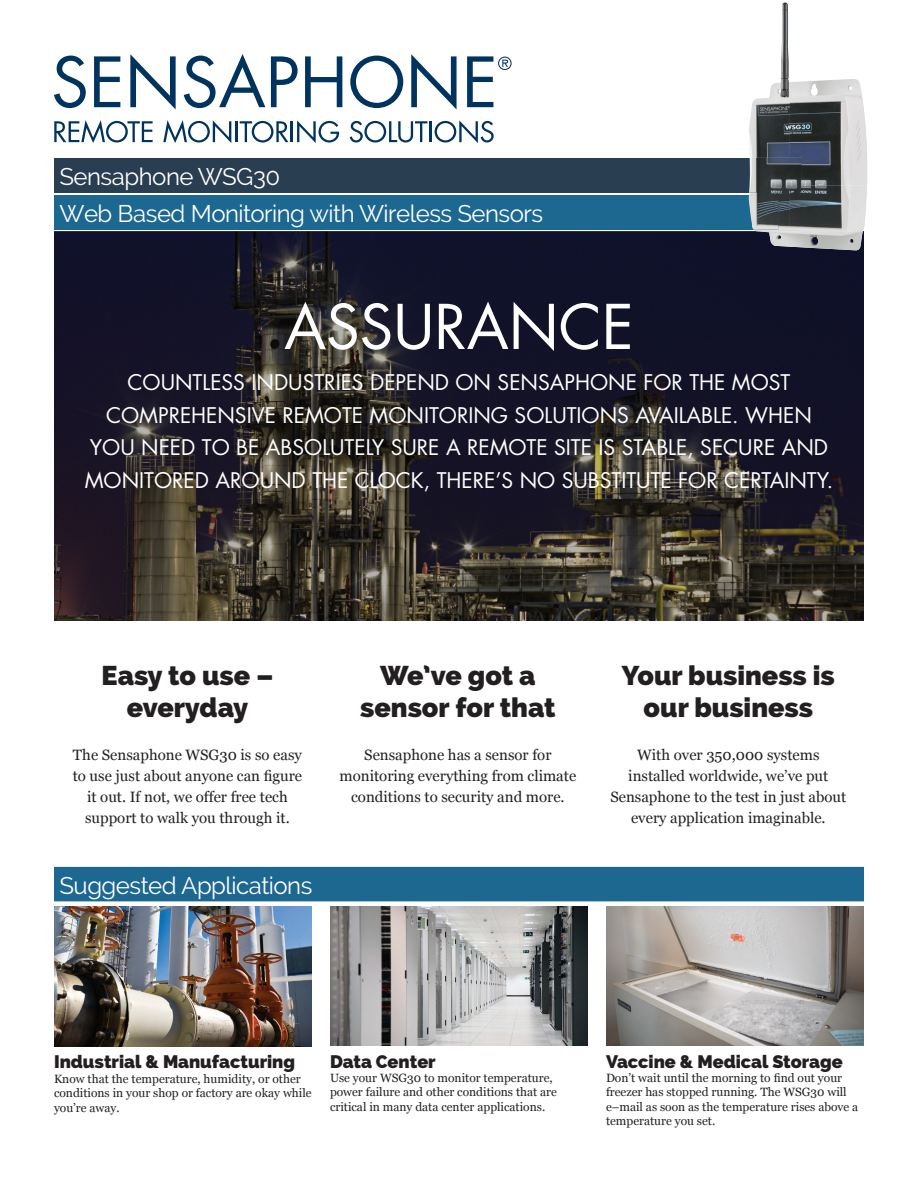
<style>
.page{position:relative;width:918px;height:1188px;background:#fff}
.page>*{position:absolute;margin:0;border:0;box-sizing:border-box;transform-origin:0 0}
.t1{font:60px "Futura";color:#fff}
.t2{font:800 27px/32.4px "Raleway";color:#231f20;text-align:center}
.t3{font:24px/37.2px "Raleway";letter-spacing:-.02em;color:#fff}
.t4{font:21px/33px "Futura";color:#fff;text-align:center}
.t5{font:800 18px "Raleway";color:#231f20}
.t6{font:15px/21px "Georgia";color:#231f20;text-align:center}
.t7{font:12px/14.4px "Georgia";color:#231f20}
</style>
<div class="page">
<img style="left:54px;top:231px;width:810px;height:390px">
<svg style="left:54px;top:56px;width:32px;height:52px"></svg>
<svg style="left:94px;top:56px;width:26px;height:51px"></svg>
<svg style="left:130px;top:54px;width:46px;height:55px"></svg>
<svg style="left:184px;top:54px;width:81px;height:54px"></svg>
<svg style="left:271px;top:56px;width:27px;height:51px"></svg>
<svg style="left:305px;top:56px;width:37px;height:51px"></svg>
<svg style="left:350px;top:56px;width:53px;height:52px"></svg>
<svg style="left:411px;top:54px;width:46px;height:55px"></svg>
<svg style="left:467px;top:56px;width:45px;height:51px"></svg>
<svg style="left:54px;top:120px;width:99px;height:23px"></svg>
<svg style="left:163px;top:120px;width:68px;height:23px"></svg>
<hr style="left:235px;top:121px;width:3px;height:21px;background:#00345e">
<svg style="left:240px;top:121px;width:48px;height:22px"></svg>
<hr style="left:291px;top:121px;width:2px;height:21px;background:#00345e">
<svg style="left:297px;top:120px;width:42px;height:23px"></svg>
<svg style="left:350px;top:121px;width:77px;height:22px"></svg>
<hr style="left:429px;top:121px;width:3px;height:21px;background:#00345e">
<svg style="left:435px;top:120px;width:59px;height:23px"></svg>
<div style="left:54px;top:158px;width:747px;height:34px;background:#2a3e52"></div>
<div style="left:54px;top:195px;width:724px;height:35px;background:#1c6890"></div>
<div style="left:54px;top:867px;width:810px;height:34px;background:#1c6890"></div>
<img style="left:749px;top:2px;width:41px;height:229px">
<img style="left:790px;top:79px;width:78px;height:152px">
<img style="left:756px;top:231px;width:107px;height:19px">
<img style="left:749px;top:158px;width:52px;height:34px">
<img style="left:749px;top:195px;width:29px;height:35px">
<img style="left:54px;top:906px;width:258px;height:141px">
<img style="left:330px;top:906px;width:257px;height:140px">
<img style="left:606px;top:906px;width:258px;height:140px">
<h3 class="t3" style="left:59px;top:158px;width:485px">Sensaphone WSG30<br>Web Based Monitoring with Wireless Sensors</h3>
<h1 class="t1" style="left:284px;top:286px;width:351px">ASSURANCE</h1>
<p class="t4" style="left:85px;top:365px;width:750px">COUNTLESS INDUSTRIES DEPEND ON SENSAPHONE FOR THE MOST COMPREHENSIVE REMOTE MONITORING SOLUTIONS AVAILABLE. WHEN YOU NEED TO BE ABSOLUTELY SURE A REMOTE SITE IS STABLE, SECURE AND MONITORED AROUND THE CLOCK, THERE’S NO SUBSTITUTE FOR CERTAINTY.</p>
<h2 class="t2" style="left:102px;top:659px;width:173px">Easy to use – everyday</h2>
<p class="t6" style="left:73px;top:744px;width:231px">The Sensaphone WSG30 is so easy to use just about anyone can figure it out. If not, we offer free tech support to walk you through it.</p>
<h3 class="t3" style="left:59px;top:867px;width:254px">Suggested Applications</h3>
<h2 class="t2" style="left:360px;top:659px;width:197px">We’ve got a sensor for that</h2>
<p class="t6" style="left:340px;top:744px;width:238px">Sensaphone has a sensor for monitoring everything from climate conditions to security and more.</p>
<h2 class="t2" style="left:622px;top:659px;width:214px">Your business is our business</h2>
<p class="t6" style="left:610px;top:744px;width:237px">With over 350,000 systems installed worldwide, we’ve put<br>Sensaphone to the test in just about every application imaginable.</p>
<h3 class="t5" style="left:54px;top:1052px;width:243px">Industrial &amp; Manufacturing</h3>
<p class="t7" style="left:54px;top:1071px;width:259px">Know that the temperature, humidity, or other conditions in your shop or factory are okay while you’re away.</p>
<h3 class="t5" style="left:330px;top:1051px;width:107px">Data Center</h3>
<p class="t7" style="left:330px;top:1071px;width:228px">Use your WSG30 to monitor temperature, power failure and other conditions that are critical in many data center applications.</p>
<h3 class="t5" style="left:606px;top:1051px;width:238px">Vaccine &amp; Medical Storage</h3>
<p class="t7" style="left:606px;top:1071px;width:254px">Don’t wait until the morning to find out your freezer has stopped running. The WSG30 will e–mail as soon as the temperature rises above a temperature you set.</p>
</div>
